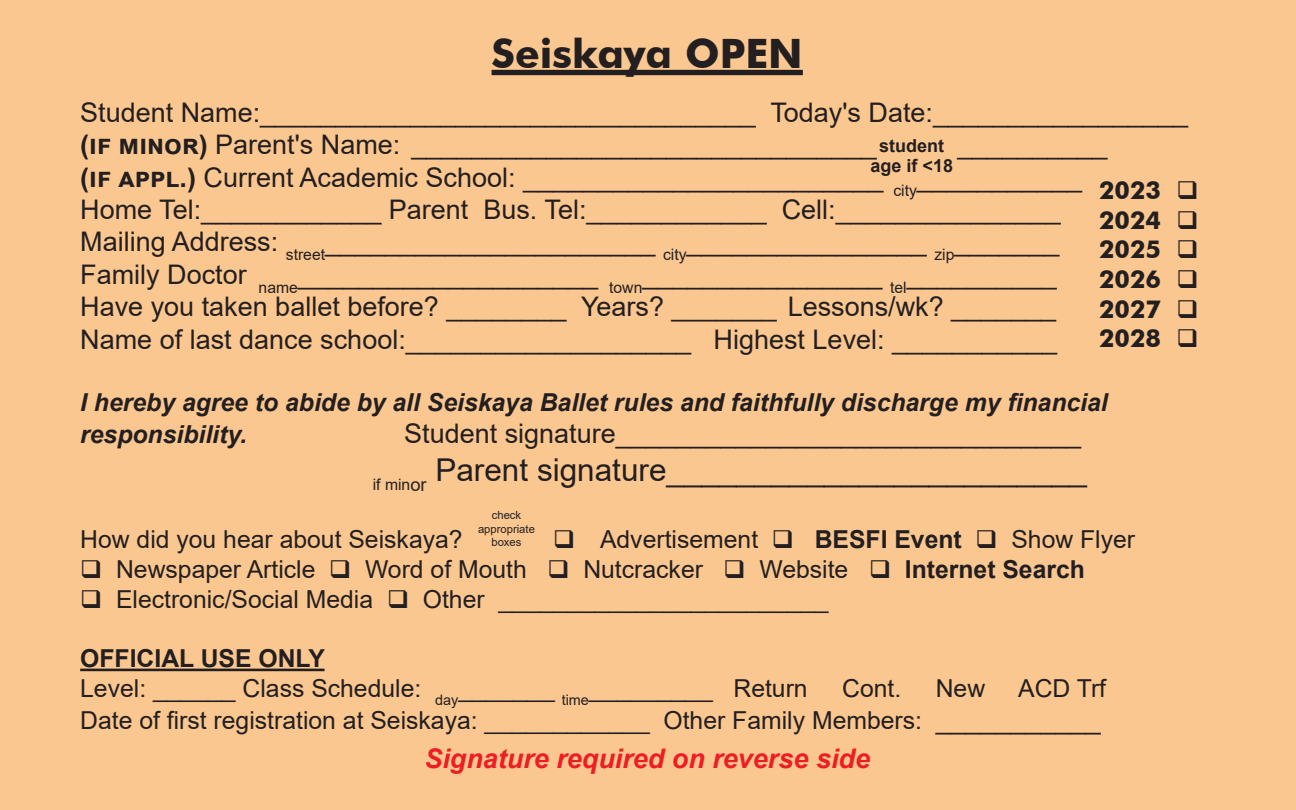
<style>
.page{position:relative;width:1296px;height:810px;background:#fbc790}
.page>*{position:absolute;margin:0;border:0;box-sizing:border-box;transform-origin:0 0}
.t1{font:700 40.5px "Futura BT";color:#231f20}
.t2{font:31.5px "Arial";color:#231f20}
.t3{font:27px "Arial";color:#231f20}
.t4{font:italic 700 27px "Arial";color:#ee1d23}
.t5{font:24.75px "Arial";color:#231f20}
.t6{font:italic 700 24.75px/32.4px "Arial";color:#231f20}
.t7{font:700 24.75px "Futura BT";color:#231f20}
.t8{font:700 24.75px "Arial";color:#231f20}
.t9{font:700 18px "Arial";color:#231f20}
.t10{font:11.25px "Arial";color:#231f20}
.s1{font-weight:700}
.s2{font-size:27px}
</style>
<div class="page">
<div style="left:492px;top:70px;width:311px;height:5px;background:#231f20"></div>
<hr style="left:80px;top:669px;width:245px;height:2px;background:#231f20">
<p class="t1" style="left:492px;top:29px;width:313px">Seiskaya OPEN</p>
<p class="t3" style="left:80px;top:94px;width:1110px">Student Name:_________________________________ Today's Date:_________________</p>
<p class="t3" style="left:80px;top:126px;width:798px"><span class="s1">(if minor )</span> Parent's Name: _______________________________</p>
<p class="t3" style="left:958px;top:126px;width:152px">__________</p>
<p class="t3" style="left:80px;top:159px;width:1003px"><span class="s1">(if appl.)</span> Current Academic School: ________________________ <sub>city</sub>___________</p>
<p class="t3" style="left:80px;top:191px;width:982px">Home Tel:____________ Parent Bus. Tel:____________ Cell:_______________</p>
<p class="t3" style="left:80px;top:223px;width:981px">Mailing Address: <sub>street</sub>______________________ <sub>city</sub>________________ <sub>zip</sub>_______</p>
<p class="t3" style="left:80px;top:256px;width:978px">Family Doctor <sub>name</sub>____________________ <sub>town</sub>________________ <sub>tel</sub>__________</p>
<p class="t3" style="left:80px;top:288px;width:978px">Have you taken ballet before? ________ Years? _______ Lessons/wk? _______</p>
<p class="t3" style="left:80px;top:321px;width:979px">Name of last dance school:___________________ Highest Level: ___________</p>
<p class="t6" style="left:80px;top:387px;width:1029px">I hereby agree to abide by all Seiskaya Ballet rules and faithfully discharge my financial responsibility.</p>
<p class="t9" style="left:879px;top:133px;width:66px">student</p>
<p class="t9" style="left:870px;top:153px;width:84px">age if &lt;18</p>
<p class="t7" style="left:1099px;top:175px;width:101px">2023 ❑</p>
<p class="t7" style="left:1099px;top:205px;width:101px">2024 ❑</p>
<p class="t7" style="left:1099px;top:234px;width:101px">2025 ❑</p>
<p class="t7" style="left:1099px;top:264px;width:101px">2026 ❑</p>
<p class="t7" style="left:1099px;top:294px;width:101px">2027 ❑</p>
<p class="t7" style="left:1099px;top:324px;width:101px">2028 ❑</p>
<p class="t3" style="left:404px;top:415px;width:678px">Student signature_______________________________</p>
<p class="t2" style="left:373px;top:448px;width:716px"><sub>if</sub> <sub>min</sub><sub>or</sub> Parent signature________________________</p>
<p class="t5" style="left:80px;top:523px;width:384px">How did you hear about Seiskaya?</p>
<p class="t5" style="left:553px;top:523px;width:583px">❑ Advertisement ❑ <span class="s1">BESFI Event</span> ❑ Show Flyer</p>
<p class="t5" style="left:80px;top:552px;width:1006px">❑ Newspaper Article ❑ Word of Mouth ❑ Nutcracker ❑ Website ❑ <span class="s1">Internet Search</span></p>
<p class="t5" style="left:80px;top:582px;width:750px">❑ Electronic/Social Media ❑ Other ________________________</p>
<p class="t8" style="left:80px;top:641px;width:246px">OFFICIAL USE ONLY</p>
<p class="t5" style="left:80px;top:671px;width:729px">Level: ______ Class Schedule: <sub>day</sub>_______ <sub>time</sub>_________ Return</p>
<p class="t5" style="left:842px;top:671px;width:61px">Cont.</p>
<p class="t5" style="left:936px;top:671px;width:51px">New</p>
<p class="t5" style="left:1018px;top:671px;width:90px">ACD Trf</p>
<p class="t5" style="left:80px;top:704px;width:1022px">Date of first registration at Seiskaya: ____________ Other Family Members: <span class="s2">___________</span></p>
<p class="t10" style="left:492px;top:507px;width:31px">check</p>
<p class="t10" style="left:478px;top:521px;width:58px">appropriate</p>
<p class="t10" style="left:491px;top:534px;width:32px">boxes</p>
<p class="t4" style="left:424px;top:741px;width:447px">Signature required on reverse side</p>
</div>
